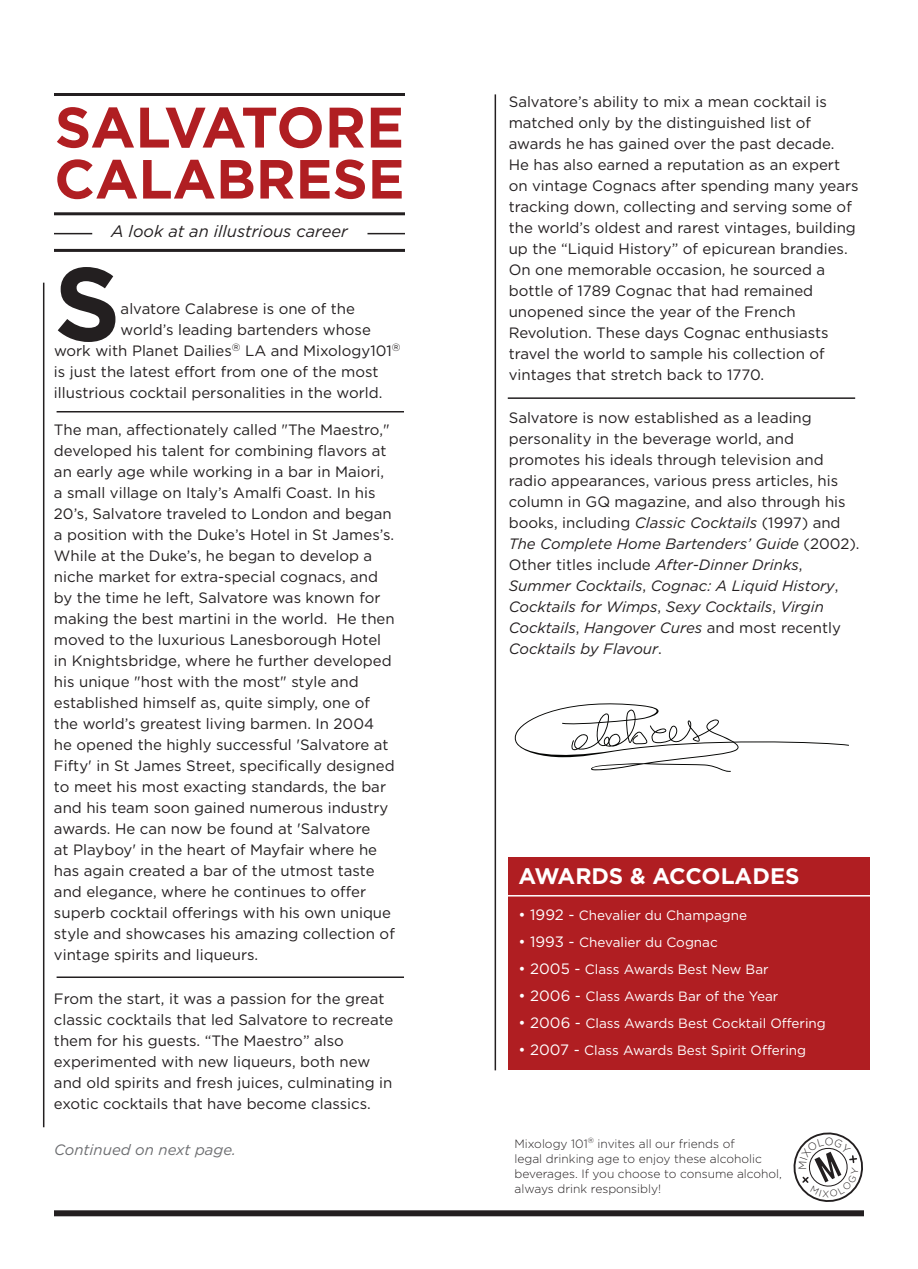
<style>
.page{position:relative;width:918px;height:1269px;background:#fff}
.page>*{position:absolute;margin:0;border:0;box-sizing:border-box;transform-origin:0 0}
.t1{font:700 104.1px "Gotham";color:#231f20}
.t2{font:700 57px "Gotham";color:#b01e22}
.t3{font:700 55.05px "Gotham";color:#b01e22}
.t4{font:700 22.5px "Gotham";color:#fff}
.t5{font:italic 16.5px "Gotham";color:#231f20}
.t6{font:15px/21px "Gotham";color:#231f20}
.t7{font:italic 15px "Gotham";color:#6c6d70}
.t8{font:13.5px "Gotham";color:#fff}
.t9{font:300 12px/15px "Gotham";color:#231f20}
.s1{font-style:italic}
.s2{font-size:15px}
</style>
<div class="page">
<div style="left:54px;top:1210px;width:810px;height:6px;background:#231f20"></div>
<hr style="left:54px;top:212px;width:351px;height:3px;background:#231f20">
<hr style="left:54px;top:249px;width:351px;height:3px;background:#231f20">
<hr style="left:54px;top:233px;width:38px;height:1px;background:#231f20">
<hr style="left:57px;top:411px;width:347px;height:1px;background:#231f20">
<hr style="left:57px;top:976px;width:347px;height:2px;background:#231f20">
<hr style="left:368px;top:233px;width:37px;height:1px;background:#231f20">
<hr style="left:54px;top:93px;width:351px;height:3px;background:#231f20">
<hr style="left:43px;top:283px;width:1px;height:844px;background:#231f20">
<hr style="left:508px;top:397px;width:347px;height:2px;background:#231f20">
<hr style="left:495px;top:94px;width:1px;height:976px;background:#231f20">
<div style="left:508px;top:857px;width:362px;height:212px;background:#b01e22"></div>
<svg style="left:514px;top:703px;width:335px;height:69px"></svg>
<hr style="left:505px;top:895px;width:370px;height:2px;background:#fff">
<svg style="left:793px;top:1132px;width:70px;height:70px"></svg>
<h2 class="t2" style="left:164px;top:94px;width:78px">VATORE</h2>
<h3 class="t3" style="left:54px;top:147px;width:40px">CALABRESE</h3>
<h2 class="t2" style="left:55px;top:94px;width:39px">SAL</h2>
<p class="t5" style="left:111px;top:222px;width:238px">A look at an illustrious career</p>
<h1 class="t1" style="left:54px;top:244px;width:59px">S</h1>
<p class="t6" style="left:121px;top:298px;width:236px">alvatore Calabrese is one of the</p>
<p class="t6" style="left:121px;top:319px;width:252px">world’s leading bartenders whose</p>
<p class="t6" style="left:54px;top:340px;width:348px">work with Planet Dailies<sup>®</sup> LA and Mixology101<sup>®</sup></p>
<p class="t6" style="left:54px;top:361px;width:326px">is just the latest effort from one of the most</p>
<p class="t6" style="left:54px;top:382px;width:330px">illustrious cocktail personalities in the world.</p>
<p class="t6" style="left:54px;top:419px;width:342px">The man, affectionately called "The Maestro," developed his talent for combining flavors at an early age while working in a bar in Maiori, a small village on Italy’s Amalfi Coast. I n his 20’s, Salvatore traveled to London and began a position with the Duke’s Hotel in St James’s.<br>While at the Duke’s, he began to develop a niche market for extra-special cognacs, and by the time he left, Salvatore was known for making the best martini in the world. He then moved to the luxurious Lanesborough Hotel in Knightsbridge, where he further developed his unique "host with the most" style and established himself as, quite simply, one of the world’s greatest living barmen. I n 2004 he opened the highly successful 'Salvatore at Fifty' in St James Street, specifically designed to meet his most exacting standards, the bar and his team soon gained numerous industry awards. He can now be found at 'Salvatore<br>at Playboy' in the heart of Mayfair where he has again created a bar of the utmost taste and elegance, where he continues to offer superb cocktail offerings with his own unique style and showcases his amazing collection of vintage spirits and liqueurs.</p>
<p class="t6" style="left:54px;top:988px;width:341px">From the start, it was a passion for the great classic cocktails that led Salvatore to recreate them for his guests. “The Maestro” also experimented with new liqueurs, both new and old spirits and fresh juices, culminating in exotic cocktails that have become classics.</p>
<p class="t6" style="left:509px;top:91px;width:352px">Salvatore’s ability to mix a mean cocktail is matched only by the distinguished list of awards he has gained over the past decade.<br>He has also earned a reputation as an expert on vintage Cognacs after spending many years tracking down, collecting and serving some of the world’s oldest and rarest vintages, building up the “Liquid History” of epicurean brandies.<br>On one memorable occasion, he sourced a bottle of 1789 Cognac that had remained unopened since the year of the French Revolution. These days Cognac enthusiasts travel the world to sample his collection of vintages that stretch back to 1770.</p>
<p class="t6" style="left:509px;top:407px;width:352px">Salvatore is now established as a leading personality in the beverage world, and promotes his ideals through television and radio appearances, various press articles, his column in GQ magazine, and also through his books, including <span class="s1">Classic Cocktails</span> (1997) and <span class="s1">The Complete Home Bartenders’ Guide</span> (2002).<br>Other titles include <span class="s1">After-Dinner Drinks</span>, <span class="s1">Summer Cocktails</span>, <span class="s1">Cognac: A Liquid History</span>, <span class="s1">Cocktails for Wimps</span>, <span class="s1">Sexy Cocktails</span>, <span class="s1">Virgin Cocktails</span>, <span class="s1">Hangover Cures</span> and most recently <span class="s1">Cocktails by Flavour</span>.</p>
<h3 class="t4" style="left:519px;top:863px;width:282px">AWARDS &amp; ACCOLADES</h3>
<p class="t8" style="left:519px;top:908px;width:230px"><span class="s2">• 1992 -</span> Chevalier du Champagne</p>
<p class="t8" style="left:519px;top:935px;width:201px"><span class="s2">• 1993 -</span> Chevalier du Cognac</p>
<p class="t8" style="left:519px;top:962px;width:252px"><span class="s2">• 2005 -</span> Class Awards Best N ew Bar</p>
<p class="t8" style="left:519px;top:989px;width:261px"><span class="s2">• 2006 -</span> Class Awards Bar of the Year</p>
<p class="t8" style="left:519px;top:1016px;width:309px"><span class="s2">• 2006 -</span> Class Awards Best Cocktail Offering</p>
<p class="t8" style="left:519px;top:1043px;width:289px"><span class="s2">• 2007 -</span> Class Awards Best Spirit Offering</p>
<p class="t7" style="left:54px;top:1141px;width:183px">Continued on next page.</p>
<p class="t9" style="left:514px;top:1136px;width:269px">Mixology 101<sup>®</sup> invites all our friends of<br>legal drinking age to enjoy these alcoholic beverages. If you choose to consume alcohol, always drink responsibly!</p>
</div>
